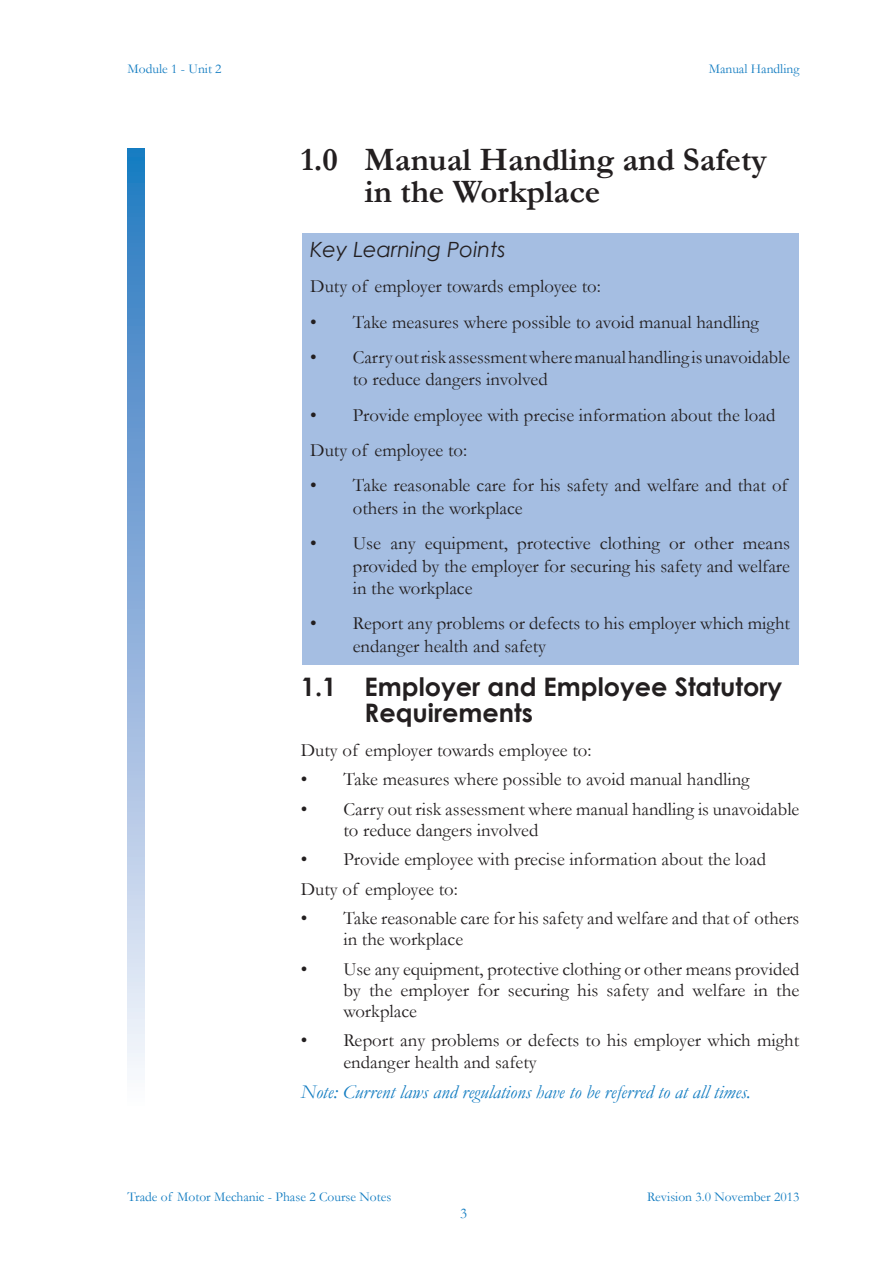
<style>
.page{position:relative;width:893px;height:1263px;background:#fff}
.page>*{position:absolute;margin:0;border:0;box-sizing:border-box;transform-origin:0 0}
.t1{font:700 33px/31.5px "Garamond";color:#231f20}
.t2{font:700 25.5px/25.5px "Century Gothic";color:#231f20}
.t3{font:italic 21px "Century Gothic";color:#231f20}
.t4{font:italic 19.5px "Garamond";color:#127cc1}
.t5{font:18.75px/22.5px "Garamond";color:#231f20}
.t6{font:15px "Garamond";color:#127cc1}
.t7{font:13.5px "Garamond";color:#127cc1}
</style>
<div class="page">
<div style="left:128px;top:149px;width:17px;height:961px;background:linear-gradient(to bottom,#2374bf,#fcf5fc)"></div>
<div style="left:302px;top:233px;width:496px;height:432px;background:#a5bee2"></div>
<p class="t7" style="left:128px;top:59px;width:96px">Module 1 - Unit 2</p>
<p class="t7" style="left:709px;top:59px;width:92px">Manual Handling</p>
<h1 class="t1" style="left:365px;top:144px;width:404px;text-indent:-64px">1.0 Manual Handling and Safety in the Workplace</h1>
<p class="t3" style="left:310px;top:235px;width:197px">Key Learning Points</p>
<p class="t5" style="left:310px;top:275px;width:292px">Duty of employer towards employee to:</p>
<p class="t5" style="left:310px;top:310px;width:450px">• Take measures where possible to avoid manual handling</p>
<p class="t5" style="left:353px;top:345px;width:439px;text-indent:-43px">• Carry out risk assessment where manual handling is unavoidable to reduce dangers involved</p>
<p class="t5" style="left:310px;top:397px;width:467px;line-height:35.2px">• Provide employee with precise information about the load<br>Duty of employee to:</p>
<p class="t5" style="left:353px;top:474px;width:436px;text-indent:-43px">• Take reasonable care for his safety and welfare and that of others in the workplace</p>
<p class="t5" style="left:353px;top:531px;width:439px;text-align:justify;text-indent:-43px">• Use any equipment, protective clothing or other means provided by the employer for securing his safety and welfare in the workplace</p>
<p class="t5" style="left:353px;top:612px;width:439px;text-indent:-43px">• Report any problems or defects to his employer which might endanger health and safety</p>
<h2 class="t2" style="left:365px;top:673px;width:419px;text-indent:-64px">1.1 Employer and Employee Statutory<br>Requirements</h2>
<p class="t5" style="left:301px;top:738px;width:292px">Duty of employer towards employee to:</p>
<p class="t5" style="left:301px;top:767px;width:450px">• Take measures where possible to avoid manual handling</p>
<p class="t5" style="left:343px;top:798px;width:458px;line-height:21px;text-indent:-43px">• Carry out risk assessment where manual handling is unavoidable to reduce dangers involved</p>
<p class="t5" style="left:301px;top:844px;width:467px;line-height:29.5px">• Provide employee with precise information about the load<br>Duty of employee to:</p>
<p class="t5" style="left:343px;top:907px;width:457px;line-height:21px;text-indent:-43px">• Take reasonable care for his safety and welfare and that of others in the workplace</p>
<p class="t5" style="left:343px;top:958px;width:458px;line-height:21px;text-align:justify;text-indent:-43px">• Use any equipment, protective clothing or other means provided by the employer for securing his safety and welfare in the workplace</p>
<p class="t5" style="left:343px;top:1029px;width:457px;line-height:21.8px;text-indent:-43px">• Report any problems or defects to his employer which might endanger health and safety</p>
<p class="t4" style="left:301px;top:1079px;width:451px">Note: Current laws and regulations have to be referred to at all times.</p>
<p class="t7" style="left:128px;top:1188px;width:265px">Trade of Motor Mechanic - Phase 2 Course Notes</p>
<p class="t6" style="left:460px;top:1203px;width:9px">3</p>
<p class="t7" style="left:647px;top:1187px;width:154px">Revision 3.0 November 2013</p>
</div>
